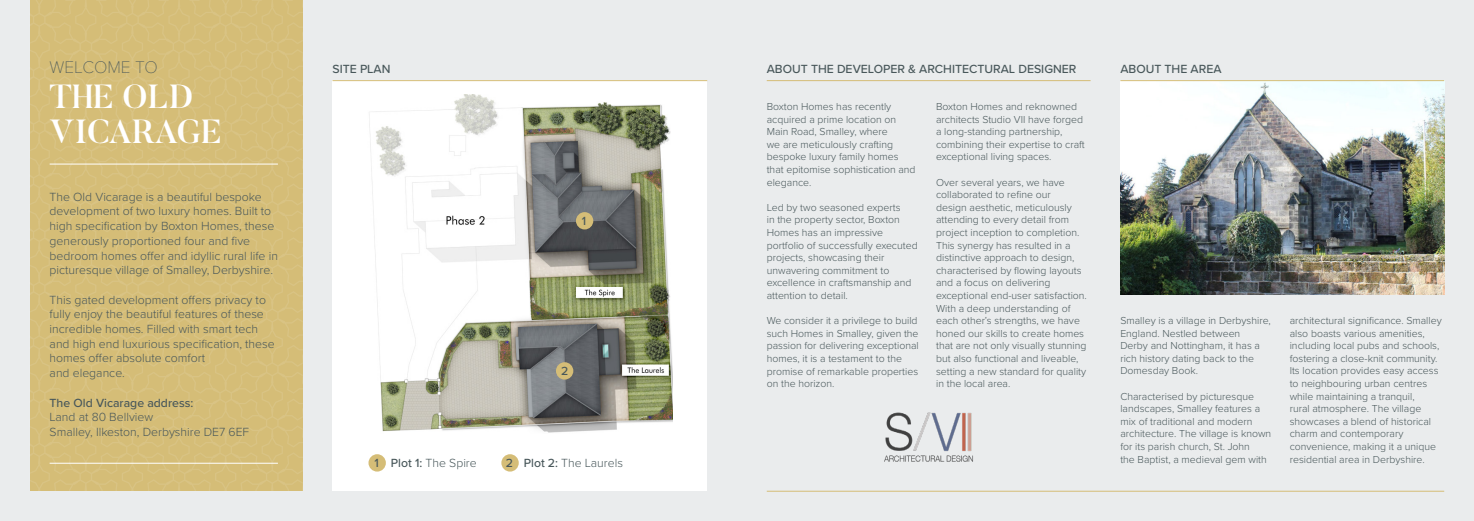
<style>
.page{position:relative;width:1474px;height:521px;background:#fff}
.page>*{position:absolute;margin:0;border:0;box-sizing:border-box;transform-origin:0 0}
.t1{font:500 33.25px "Butler";color:#fff}
.t2{font:100 17.5px "Proxima Nova T";color:#48575a}
.t3{font:300 12.25px/14.7px "Proxima Nova";color:#48575a}
.t4{font:500 12.25px "Proxima Nova";color:#48575a}
.t5{font:300 10.5px/12.6px "Proxima Nova";color:#48575a}
.s1{font-weight:500}
</style>
<div class="page">
<div style="left:0;top:0;width:1473px;height:521px;background:#eaeced"></div>
<svg style="left:30px;top:0;width:273px;height:491px;background:#d5be79"></svg>
<hr style="left:766px;top:491px;width:678px;height:1px;background:#d5bd77">
<div style="left:332px;top:81px;width:375px;height:410px;background:#fff"></div>
<img style="left:369px;top:94px;width:303px;height:339px">
<hr style="left:50px;top:164px;width:228px;height:1px;background:#fff">
<img style="left:1120px;top:81px;width:324px;height:213px">
<hr style="left:766px;top:80px;width:324px;height:1px;background:#d5bd77">
<div style="left:576px;top:212px;width:17px;height:17px;background:#d5bd77;border-radius:50%"></div>
<div style="left:556px;top:362px;width:17px;height:17px;background:#d5bd77;border-radius:50%"></div>
<hr style="left:50px;top:463px;width:228px;height:1px;background:#fff">
<div style="left:368px;top:454px;width:18px;height:17px;background:#d5bd77;border-radius:50%"></div>
<hr style="left:332px;top:80px;width:375px;height:1px;background:#d5bd77">
<div style="left:501px;top:454px;width:18px;height:17px;background:#d5bd77;border-radius:50%"></div>
<img style="left:884px;top:413px;width:89px;height:49px">
<hr style="left:1120px;top:80px;width:324px;height:1px;background:#d5bd77">
<p class="t2" style="left:50px;top:54px;width:110px">WELCOME TO</p>
<p class="t1" style="left:50px;top:76px;width:145px">THE OLD</p>
<p class="t1" style="left:50px;top:111px;width:174px">VICARAGE</p>
<p class="t3" style="left:50px;top:189px;width:230px">The Old Vicarage is a beautiful bespoke development of two luxury homes. Built to high specification by Boxton Homes, these generously proportioned four and five bedroom homes offer and idyllic rural life in picturesque village of Smalley, Derbyshire.</p>
<p class="t3" style="left:50px;top:291px;width:226px">This gated development offers privacy to fully enjoy the beautiful features of these incredible homes. Filled with smart tech and high end luxurious specification, these homes offer absolute comfort</p>
<p class="t3" style="left:50px;top:365px;width:77px">and elegance.</p>
<p class="t4" style="left:50px;top:393px;width:145px">The Old Vicarage address:</p>
<p class="t3" style="left:50px;top:409px;width:105px">Land at 80 Bellview</p>
<p class="t3" style="left:50px;top:424px;width:201px">Smalley, Ilkeston, Derbyshire DE7 6EF</p>
<p class="t4" style="left:332px;top:60px;width:59px">SITE PLAN</p>
<p class="t4" style="left:582px;top:212px;width:6px">1</p>
<p class="t4" style="left:561px;top:362px;width:9px">2</p>
<p class="t4" style="left:374px;top:454px;width:6px">1</p>
<p class="t3" style="left:391px;top:455px;width:87px"><span class="s1">Plot 1:</span> The Spire</p>
<p class="t4" style="left:506px;top:454px;width:9px">2</p>
<p class="t3" style="left:524px;top:455px;width:101px"><span class="s1">Plot 2:</span> The Laurels</p>
<p class="t4" style="left:766px;top:60px;width:311px">ABOUT THE DEVELOPER &amp; ARCHITECTURAL DESIGNER</p>
<p class="t4" style="left:1120px;top:60px;width:103px">ABOUT THE AREA</p>
<p class="t5" style="left:766px;top:100px;width:150px">Boxton Homes has recently acquired a prime location on<br>Main Road, Smalley, where<br>we are meticulously crafting bespoke luxury family homes that epitomise sophistication and elegance.</p>
<p class="t5" style="left:766px;top:200px;width:152px">Led by two seasoned experts<br>in the property sector, Boxton<br>Homes has an impressive portfolio of successfully executed projects, showcasing their unwavering commitment to excellence in craftsmanship and attention to detail.</p>
<p class="t5" style="left:766px;top:314px;width:153px">We consider it a privilege to build such Homes in Smalley, given the passion for delivering exceptional homes, it is a testament to the promise of remarkable properties on the horizon.</p>
<p class="t5" style="left:936px;top:100px;width:150px">Boxton Homes and reknowned architects Studio VII have forged a long-standing partnership, combining their expertise to craft exceptional living spaces.</p>
<p class="t5" style="left:936px;top:175px;width:152px">Over several years, we have collaborated to refine our<br>design aesthetic, meticulously attending to every detail from project inception to completion.<br>This synergy has resulted in a distinctive approach to design, characterised by flowing layouts and a focus on delivering exceptional end-user satisfaction.<br>With a deep understanding of each other’s strengths, we have honed our skills to create homes that are not only visually stunning but also functional and liveable, setting a new standard for quality in the local area.</p>
<p class="t5" style="left:1120px;top:314px;width:152px">Smalley is a village in Derbyshire,<br>England. Nestled between<br>Derby and Nottingham, it has a rich history dating back to the<br>Domesday Book.</p>
<p class="t5" style="left:1120px;top:389px;width:152px">Characterised by picturesque landscapes, Smalley features a mix of traditional and modern architecture. The village is known for its parish church, St. John<br>the Baptist, a medieval gem with</p>
<p class="t5" style="left:1289px;top:314px;width:153px">architectural significance. Smalley also boasts various amenities, including local pubs and schools, fostering a close-knit community.<br>Its location provides easy access to neighbouring urban centres while maintaining a tranquil,<br>rural atmosphere. The village showcases a blend of historical charm and contemporary convenience, making it a unique residential area in Derbyshire.</p>
</div>
